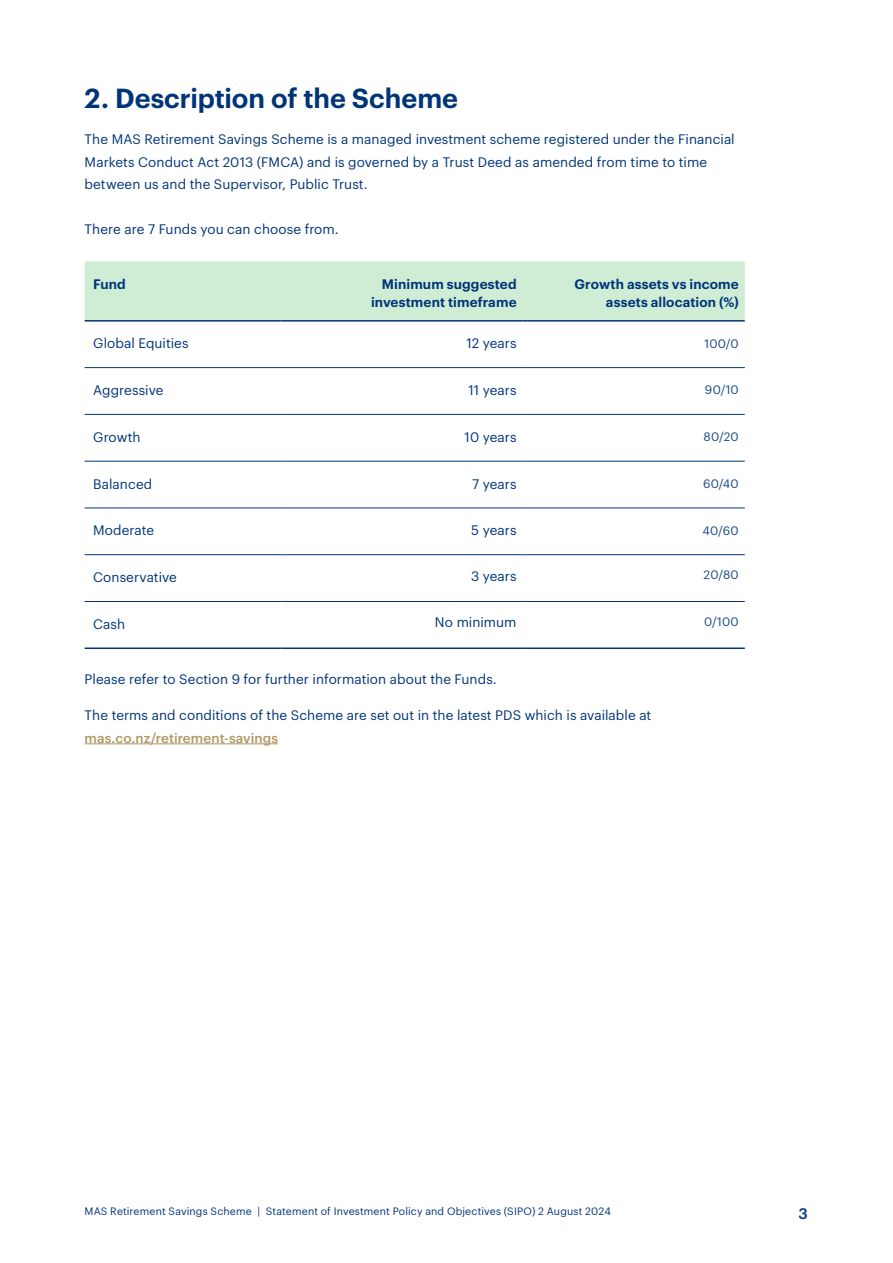
<style>
.page{position:relative;width:893px;height:1263px;background:#fff}
.page>*{position:absolute;margin:0;border:0;box-sizing:border-box;transform-origin:0 0}
.t1{font:600 27px "Graphik";color:#003478}
.t2{font:500 15px "Graphik";color:#003478}
.t3{font:13.5px/22.5px "Graphik";letter-spacing:.005em;color:#003478}
.t4{font:600 13.5px/18px "Graphik";letter-spacing:.01em;color:#003478;text-align:right}
.t5{font:500 13.5px "Graphik";letter-spacing:.005em;color:#ae9763}
.t6{font:12px "Graphik";letter-spacing:.02em;color:#1a4886}
.t7{font:10.5px "Graphik";letter-spacing:.015em;color:#003478}
</style>
<div class="page">
<hr style="left:85px;top:743px;width:193px;height:1px;background:#ae9763">
<div style="left:85px;top:261px;width:660px;height:59px;background:#cfedd5"></div>
<svg style="left:85px;top:368px;width:195px;height:188px"></svg>
<svg style="left:280px;top:368px;width:465px;height:188px"></svg>
<hr style="left:85px;top:320px;width:195px;height:2px;background:#003478">
<hr style="left:280px;top:320px;width:243px;height:2px;background:#003478">
<hr style="left:523px;top:320px;width:222px;height:2px;background:#003478">
<hr style="left:85px;top:367px;width:195px;height:1px;background:#003478">
<hr style="left:85px;top:414px;width:195px;height:1px;background:#003478">
<hr style="left:280px;top:367px;width:243px;height:1px;background:#003478">
<hr style="left:280px;top:414px;width:243px;height:1px;background:#003478">
<hr style="left:523px;top:367px;width:222px;height:1px;background:#003478">
<hr style="left:523px;top:414px;width:222px;height:1px;background:#003478">
<hr style="left:85px;top:461px;width:195px;height:1px;background:#003478">
<hr style="left:85px;top:507px;width:195px;height:1px;background:#003478">
<hr style="left:280px;top:461px;width:243px;height:1px;background:#003478">
<hr style="left:280px;top:507px;width:243px;height:1px;background:#003478">
<hr style="left:523px;top:461px;width:222px;height:1px;background:#003478">
<hr style="left:523px;top:507px;width:222px;height:1px;background:#003478">
<hr style="left:85px;top:554px;width:195px;height:1px;background:#003478">
<hr style="left:280px;top:554px;width:243px;height:1px;background:#003478">
<hr style="left:523px;top:554px;width:222px;height:1px;background:#003478">
<hr style="left:85px;top:601px;width:195px;height:1px;background:#003478">
<hr style="left:85px;top:647px;width:195px;height:2px;background:#003478">
<hr style="left:280px;top:601px;width:243px;height:1px;background:#003478">
<hr style="left:280px;top:647px;width:243px;height:2px;background:#003478">
<hr style="left:523px;top:601px;width:222px;height:1px;background:#003478">
<hr style="left:523px;top:647px;width:222px;height:2px;background:#003478">
<h1 class="t1" style="left:85px;top:78px;width:375px">2. Description of the Scheme</h1>
<p class="t3" style="left:85px;top:127px;width:652px">The MAS Retirement Savings Scheme is a managed investment scheme registered under the Financial<br>Markets Conduct Act 2013 (FMCA) and is governed by a Trust Deed as amended from time to time between us and the Supervisor, Public Trust.</p>
<p class="t3" style="left:85px;top:217px;width:256px">There are 7 Funds you can choose from.</p>
<p class="t4" style="left:93px;top:274px;width:34px">Fund</p>
<p class="t4" style="left:371px;top:274px;width:147px">Minimum suggested investment timeframe</p>
<p class="t4" style="left:574px;top:274px;width:166px">Growth assets vs income assets allocation (%)</p>
<p class="t3" style="left:93px;top:331px;width:97px">Global Equities</p>
<p class="t3" style="left:466px;top:331px;width:52px">12 years</p>
<p class="t6" style="left:704px;top:334px;width:36px">100/0</p>
<p class="t3" style="left:93px;top:378px;width:72px">Aggressive</p>
<p class="t3" style="left:468px;top:378px;width:50px">11 years</p>
<p class="t6" style="left:705px;top:381px;width:35px">90/10</p>
<p class="t3" style="left:93px;top:424px;width:49px">Growth</p>
<p class="t3" style="left:465px;top:424px;width:54px">10 years</p>
<p class="t6" style="left:703px;top:428px;width:37px">80/20</p>
<p class="t3" style="left:93px;top:471px;width:61px">Balanced</p>
<p class="t3" style="left:472px;top:471px;width:46px">7 years</p>
<p class="t6" style="left:703px;top:474px;width:37px">60/40</p>
<p class="t3" style="left:93px;top:518px;width:63px">Moderate</p>
<p class="t3" style="left:471px;top:518px;width:47px">5 years</p>
<p class="t6" style="left:702px;top:521px;width:38px">40/60</p>
<p class="t3" style="left:93px;top:565px;width:85px">Conservative</p>
<p class="t3" style="left:471px;top:563px;width:47px">3 years</p>
<p class="t6" style="left:704px;top:566px;width:37px">20/80</p>
<p class="t3" style="left:93px;top:612px;width:34px">Cash</p>
<p class="t3" style="left:435px;top:610px;width:83px">No minimum</p>
<p class="t6" style="left:704px;top:613px;width:36px">0/100</p>
<p class="t3" style="left:85px;top:667px;width:414px">Please refer to Section 9 for further information about the Funds.</p>
<p class="t3" style="left:85px;top:703px;width:568px">The terms and conditions of the Scheme are set out in the latest PDS which is available at</p>
<p class="t5" style="left:85px;top:727px;width:195px">mas.co.nz/retirement-savings</p>
<p class="t7" style="left:85px;top:1203px;width:528px">MAS Retirement Savings Scheme | Statement of Investment Policy and Objectives (SIPO) 2 August 2024</p>
<p class="t2" style="left:799px;top:1202px;width:11px">3</p>
</div>
